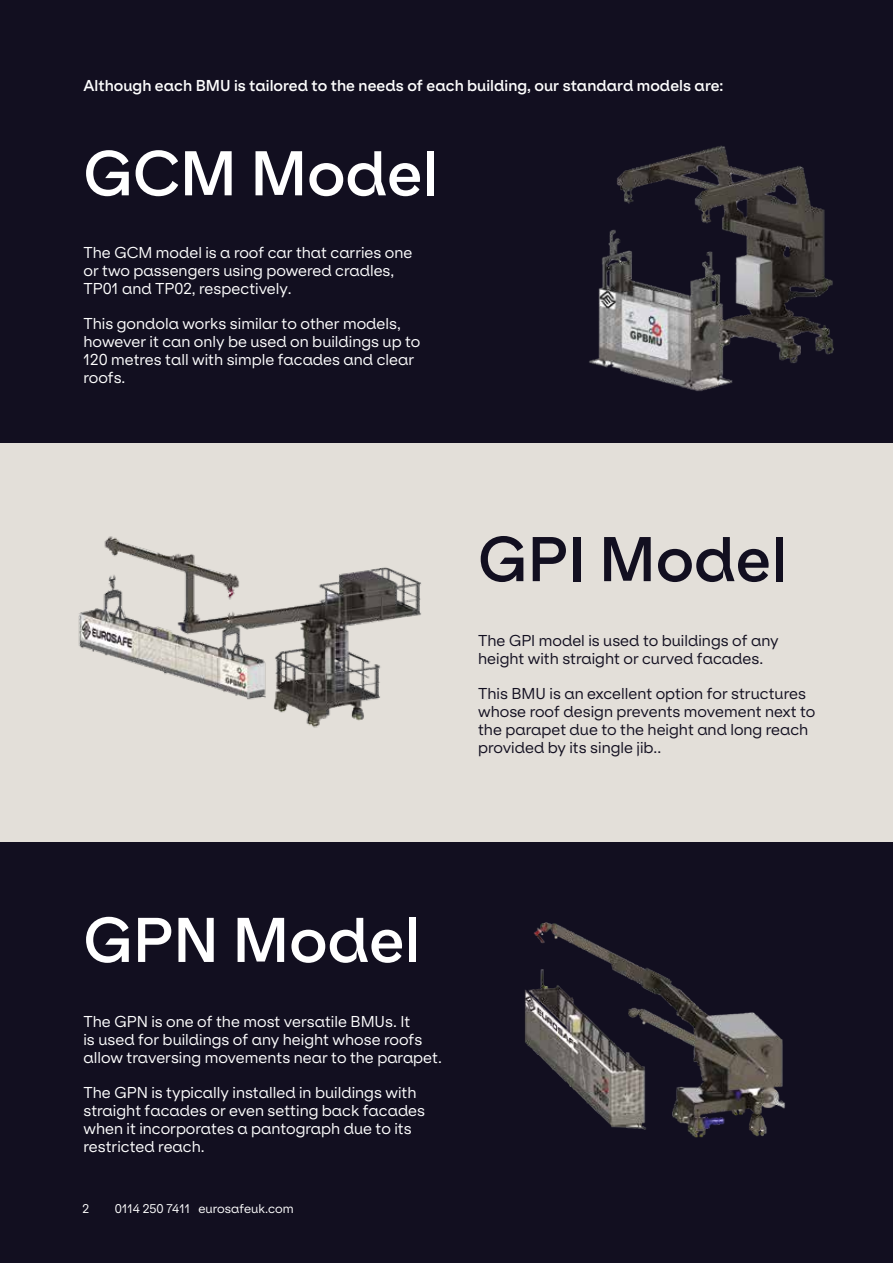
<style>
.page{position:relative;width:893px;height:1263px;background:#fff}
.page>*{position:absolute;margin:0;border:0;box-sizing:border-box;transform-origin:0 0}
.t1{font:600 60px "Klarheit Kurrent";color:#fff}
.t2{font:600 60px "Klarheit Kurrent";color:#120f20}
.t3{font:15px/18px "Klarheit Kurrent";color:#fff}
.t4{font:15px/18px "Klarheit Kurrent";color:#120f20}
.t5{font:600 15px "Klarheit Kurrent";color:#fff}
.t6{font:12px "Klarheit Kurrent";color:#fff}
</style>
<div class="page">
<div style="left:0;top:0;width:893px;height:443px;background:#120f20"></div>
<div style="left:0;top:443px;width:893px;height:399px;background:#e3dfd9"></div>
<div style="left:0;top:842px;width:893px;height:421px;background:#120f20"></div>
<hr style="left:892px;top:0;width:1px;height:443px;background:#e3dfd9">
<hr style="left:892px;top:443px;width:1px;height:399px;background:#120f20">
<img style="left:78px;top:536px;width:343px;height:192px">
<img style="left:525px;top:922px;width:260px;height:216px">
<img style="left:589px;top:145px;width:245px;height:246px">
<p class="t5" style="left:83px;top:73px;width:641px">Although each BMU is tailored to the needs of each building, our standard models are:</p>
<h1 class="t1" style="left:83px;top:123px;width:356px">GCM Model</h1>
<p class="t3" style="left:83px;top:242px;width:331px">The GCM model is a roof car that carries one or two passengers using powered cradles,<br>TP01 and TP02, respectively.</p>
<p class="t3" style="left:83px;top:313px;width:339px">This gondola works similar to other models, however it can only be used on buildings up to 120 metres tall with simple facades and clear roofs.</p>
<h1 class="t2" style="left:478px;top:509px;width:310px">GPI Model</h1>
<p class="t4" style="left:478px;top:630px;width:302px">The GPI model is used to buildings of any height with straight or curved facades.</p>
<p class="t4" style="left:478px;top:683px;width:339px">This BMU is an excellent option for structures whose roof design prevents movement next to the parapet due to the height and long reach provided by its single jib..</p>
<h1 class="t1" style="left:83px;top:890px;width:338px">GPN Model</h1>
<p class="t3" style="left:83px;top:1011px;width:360px">The GPN is one of the most versatile BMUs. It<br>is used for buildings of any height whose roofs allow traversing movements near to the parapet.</p>
<p class="t3" style="left:83px;top:1082px;width:343px">The GPN is typically installed in buildings with straight facades or even setting back facades when it incorporates a pantograph due to its restricted reach.</p>
<p class="t6" style="left:82px;top:1198px;width:8px">2</p>
<p class="t6" style="left:115px;top:1198px;width:181px">0114 250 7411 eurosafeuk.com</p>
</div>
